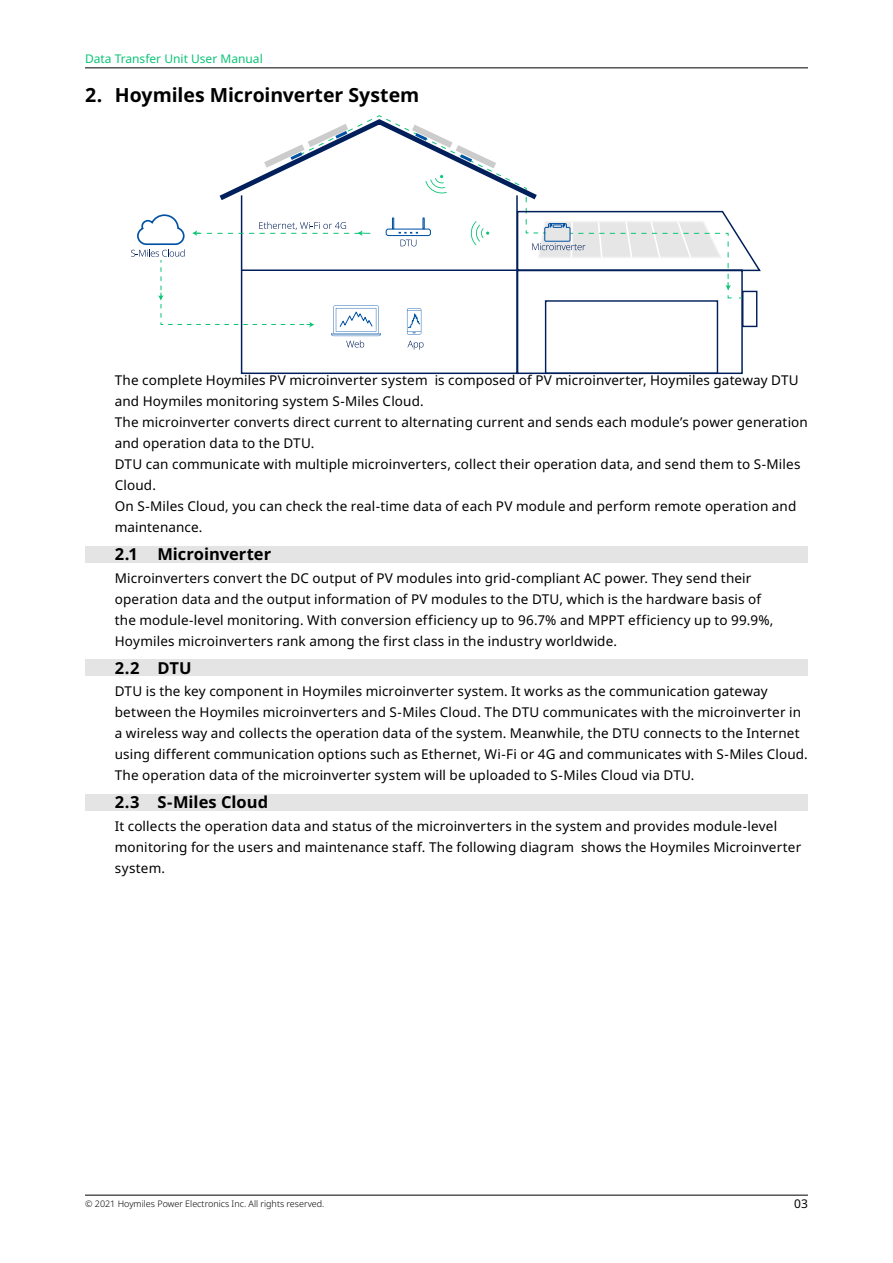
<style>
.page{position:relative;width:893px;height:1263px;background:#fff}
.page>*{position:absolute;margin:0;border:0;box-sizing:border-box;transform-origin:0 0}
.t1{font:700 19.5px "Noto Sans";letter-spacing:-.005em;color:#000}
.t2{font:700 16.5px "Noto Sans";color:#000}
.t3{font:13.5px/21px "Noto Sans";letter-spacing:.01em;color:#000}
.t4{font:12px "Noto Sans";color:#0ac476}
.t5{font:12px "Noto Sans";color:#000}
.t6{font:300 9px "Noto Sans";color:#000}
</style>
<div class="page">
<hr style="left:85px;top:1195px;width:723px;height:1px;background:#000">
<hr style="left:85px;top:68px;width:723px;height:1px;background:#000">
<div style="left:85px;top:546px;width:723px;height:16px;background:#e4e4e4"></div>
<div style="left:85px;top:659px;width:723px;height:17px;background:#e4e4e4"></div>
<div style="left:85px;top:794px;width:723px;height:16px;background:#e4e4e4"></div>
<svg style="left:131px;top:115px;width:630px;height:260px"></svg>
<p class="t4" style="left:85px;top:51px;width:179px">Data Transfer Unit User Manual</p>
<h1 class="t1" style="left:85px;top:81px;width:336px">2. Hoymiles Microinverter System</h1>
<p class="t3" style="left:115px;top:370px;width:695px">The complete Hoymiles PV microinverter system is composed of PV microinverter, Hoymiles gateway DTU and Hoymiles monitoring system S-Miles Cloud.<br>The microinverter converts direct current to alternating current and sends each module’s power generation and operation data to the DTU.<br>DTU can communicate with multiple microinverters, collect their operation data, and send them to S-Miles Cloud.<br>On S-Miles Cloud, you can check the real-time data of each PV module and perform remote operation and maintenance.</p>
<p class="t2" style="left:115px;top:542px;width:158px">2.1 Microinverter</p>
<p class="t3" style="left:115px;top:568px;width:660px">Microinverters convert the DC output of PV modules into grid-compliant AC power. They send their operation data and the output information of PV modules to the DTU, which is the hardware basis of the module-level monitoring. With conversion efficiency up to 96.7% and MPPT efficiency up to 99.9%, Hoymiles microinverters rank among the first class in the industry worldwide.</p>
<p class="t2" style="left:115px;top:656px;width:78px">2.2 DTU</p>
<p class="t3" style="left:115px;top:681px;width:695px">DTU is the key component in Hoymiles microinverter system. It works as the communication gateway between the Hoymiles microinverters and S-Miles Cloud. The DTU communicates with the microinverter in a wireless way and collects the operation data of the system. Meanwhile, the DTU connects to the Internet using different communication options such as Ethernet, Wi-Fi or 4G and communicates with S-Miles Cloud.<br>The operation data of the microinverter system will be uploaded to S-Miles Cloud via DTU.</p>
<p class="t2" style="left:115px;top:790px;width:155px">2.3 S-Miles Cloud</p>
<p class="t3" style="left:115px;top:816px;width:688px">It collects the operation data and status of the microinverters in the system and provides module-level monitoring for the users and maintenance staff. The following diagram shows the Hoymiles Microinverter system.</p>
<p class="t6" style="left:85px;top:1197px;width:241px">© 2021 Hoymiles Power Electronics Inc. All rights reserved.</p>
<p class="t5" style="left:794px;top:1195px;width:15px">03</p>
</div>
